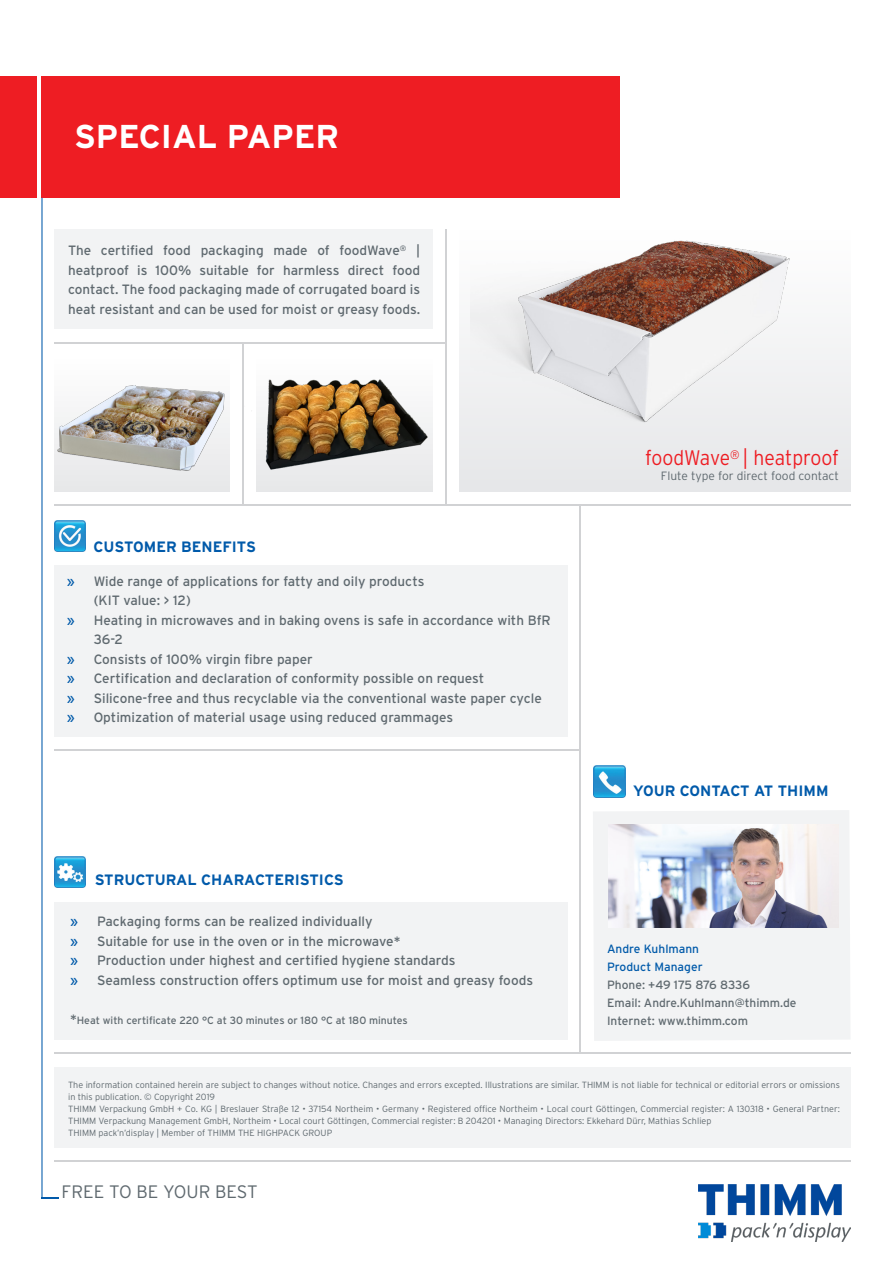
<style>
.page{position:relative;width:893px;height:1263px;background:#fff}
.page>*{position:absolute;margin:0;border:0;box-sizing:border-box;transform-origin:0 0}
.t1{font:700 33px "Interstate";color:#fff}
.t2{font:300 21px "Interstate";color:#ee1d23;scale:.92 1}
.t3{font:300 18px "Interstate";color:#5f696f}
.t4{font:700 15px "Interstate";color:#015aaa}
.t5{font:13.5px/19.5px "Interstate OT";color:#5f696f;text-align:justify}
.t6{font:12px "Interstate";color:#5f696f}
.t7{font:300 12px "Interstate";color:#5f696f}
.t8{font:12px "Interstate";color:#015aaa}
.t9{font:10.5px "Interstate OT";color:#5f696f}
.t10{font:300 9px/12px "Interstate";color:#5f696f}
.s1{color:#015aaa}
.s2{font-family:"Interstate";color:#015aaa}
.s3{font-size:13.5px}
</style>
<div class="page">
<div style="left:54px;top:229px;width:378px;height:99px;background:#f2f3f4"></div>
<div style="left:593px;top:810px;width:257px;height:231px;background:#f2f3f4"></div>
<img style="left:594px;top:766px;width:31px;height:31px">
<hr style="left:54px;top:1052px;width:796px;height:2px;background:#d1d2d4">
<div style="left:54px;top:565px;width:513px;height:172px;background:#f2f3f4"></div>
<hr style="left:579px;top:505px;width:2px;height:547px;background:#d1d2d4">
<hr style="left:54px;top:505px;width:796px;height:1px;background:#d1d2d4">
<hr style="left:445px;top:229px;width:2px;height:277px;background:#d1d2d4">
<hr style="left:54px;top:1160px;width:797px;height:1px;background:#d1d2d4">
<hr style="left:242px;top:343px;width:1px;height:162px;background:#d1d2d4">
<hr style="left:54px;top:342px;width:393px;height:1px;background:#d1d2d4">
<img style="left:608px;top:825px;width:231px;height:102px">
<img style="left:699px;top:1184px;width:151px;height:57px">
<div style="left:54px;top:1067px;width:796px;height:80px;background:#f2f3f4"></div>
<div style="left:54px;top:901px;width:514px;height:138px;background:#f2f3f4"></div>
<img style="left:59px;top:856px;width:27px;height:32px">
<hr style="left:54px;top:749px;width:526px;height:2px;background:#d1d2d4">
<div style="left:459px;top:230px;width:391px;height:261px;background:#e6e7e9"></div>
<div style="left:41px;top:77px;width:579px;height:121px;background:#ee1d23"></div>
<div style="left:0;top:77px;width:36px;height:121px;background:#ee1d23"></div>
<svg style="left:41px;top:198px;width:18px;height:1001px"></svg>
<img style="left:54px;top:520px;width:32px;height:32px">
<img style="left:470px;top:76px;width:381px;height:367px">
<div style="left:256px;top:356px;width:176px;height:135px;background:linear-gradient(to right,#f4f5f5,#f4f5f5)"></div>
<div style="left:54px;top:356px;width:176px;height:135px;background:linear-gradient(to right,#f3f3f4,#f3f3f4)"></div>
<img style="left:53px;top:370px;width:177px;height:108px">
<img style="left:243px;top:372px;width:190px;height:108px">
<p class="t1" style="left:74px;top:118px;width:266px">SPECIAL PAPER</p>
<p class="t5" style="left:68px;top:241px;width:354px">The certified food packaging made of foodWave<sup>®</sup> | heatproof is 100% suitable for harmless direct food contact. The food packaging made of corrugated board is heat resistant and can be used for moist or greasy foods.</p>
<p class="t4" style="left:94px;top:538px;width:164px">CUSTOMER BENEFITS</p>
<p class="t5" style="left:67px;top:571px;width:359px"><span class="s1">»</span> Wide range of applications for fatty and oily products</p>
<p class="t5" style="left:94px;top:590px;width:99px">(KIT value: &gt; 12)</p>
<p class="t5" style="left:94px;top:610px;width:459px;text-indent:-27px"><span class="s1">»</span> Heating in microwaves and in baking ovens is safe in accordance with BfR<br>36-2</p>
<p class="t5" style="left:67px;top:649px;width:248px"><span class="s1">»</span> Consists of 100% virgin fibre paper</p>
<p class="t5" style="left:67px;top:668px;width:419px"><span class="s1">»</span> Certification and declaration of conformity possible on request</p>
<p class="t5" style="left:67px;top:688px;width:477px"><span class="s1">»</span> Silicone-free and thus recyclable via the conventional waste paper cycle</p>
<p class="t5" style="left:67px;top:707px;width:388px"><span class="s1">»</span> Optimization of material usage using reduced grammages</p>
<p class="t4" style="left:95px;top:871px;width:250px">STRUCTURAL CHARACTERISTICS</p>
<p class="t5" style="left:70px;top:912px;width:304px"><span class="s2">»</span> Packaging forms can be realized individually</p>
<p class="t5" style="left:70px;top:931px;width:332px"><span class="s2">»</span> Suitable for use in the oven or in the microwave*</p>
<p class="t5" style="left:70px;top:951px;width:387px"><span class="s2">»</span> Production under highest and certified hygiene standards</p>
<p class="t5" style="left:70px;top:970px;width:465px"><span class="s2">»</span> Seamless construction offers optimum use for moist and greasy foods</p>
<p class="t9" style="left:70px;top:1014px;width:339px"><span class="s3">*</span>Heat with certificate 220 °C at 30 minutes or 180 °C at 180 minutes</p>
<p class="t2" style="left:645px;top:446px;width:212px">foodWave<sup>®</sup> | heatproof</p>
<p class="t7" style="left:661px;top:469px;width:180px">Flute type for direct food contact</p>
<p class="t4" style="left:633px;top:783px;width:197px">YOUR CONTACT AT THIMM</p>
<p class="t8" style="left:607px;top:942px;width:94px">Andre Kuhlmann</p>
<p class="t8" style="left:607px;top:960px;width:97px">Product Manager</p>
<p class="t6" style="left:607px;top:978px;width:145px">Phone: +49 175 876 8336</p>
<p class="t6" style="left:607px;top:996px;width:191px">Email: Andre.Kuhlmann@thimm.de</p>
<p class="t6" style="left:607px;top:1014px;width:143px">Internet: www.thimm.com</p>
<p class="t10" style="left:68px;top:1079px;width:773px">The information contained herein are subject to changes without notice. Changes and errors excepted. Illustrations are similar. THIMM is not liable for technical or editorial errors or omissions in this publication. © Copyright 2019</p>
<p class="t10" style="left:68px;top:1103px;width:773px">THIMM Verpackung GmbH + Co. KG | Breslauer Straße 12 • 37154 Northeim • Germany • Registered office Northeim • Local court Göttingen, Commercial register: A 130318 • General Partner:<br>THIMM Verpackung Management GmbH, Northeim • Local court Göttingen, Commercial register: B 204201 • Managing Directors: Ekkehard Dürr, Mathias Schliep</p>
<p class="t10" style="left:68px;top:1127px;width:266px">THIMM pack’n’display | Member of THIMM THE HIGHPACK GROUP</p>
<p class="t3" style="left:62px;top:1181px;width:197px">FREE TO BE YOUR BEST</p>
</div>
